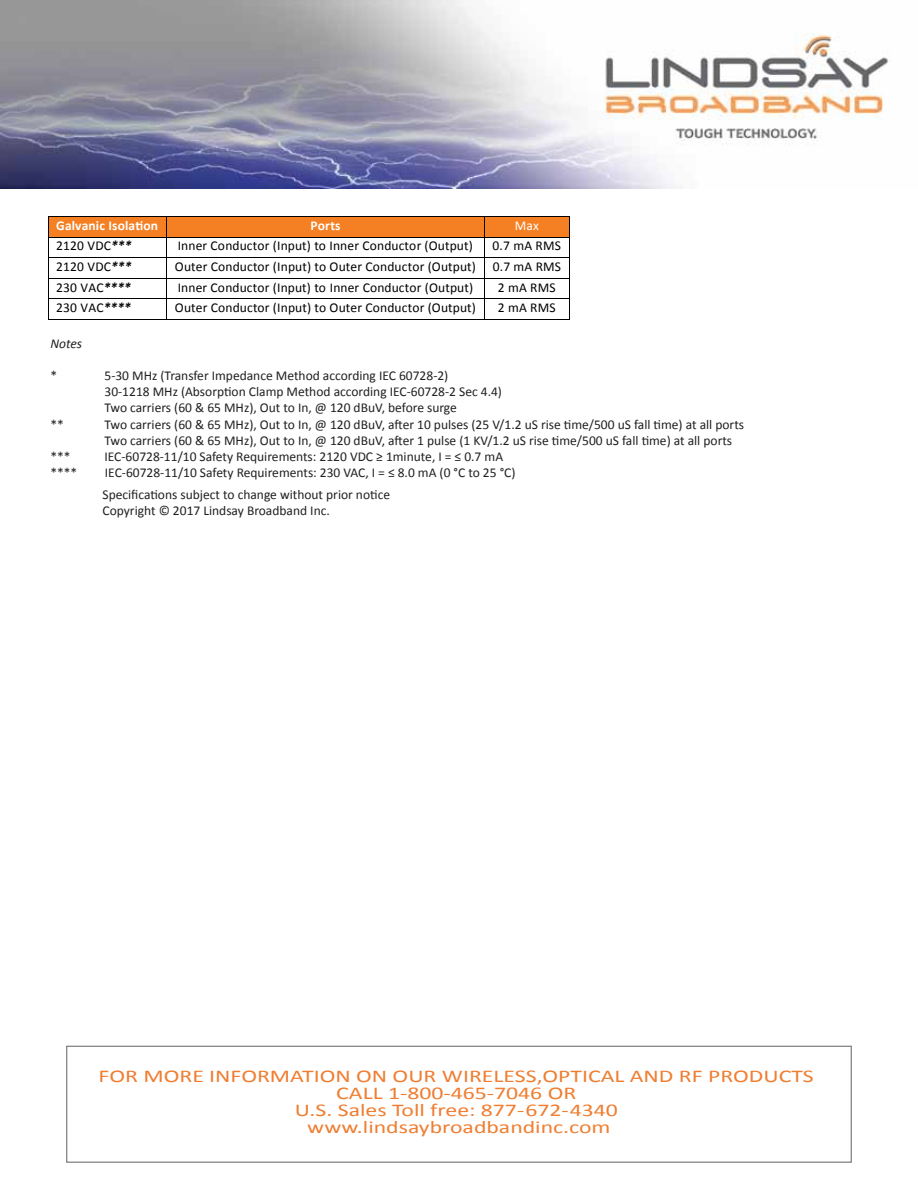
<style>
.page{position:relative;width:918px;height:1188px;background:#fff}
.page>*{position:absolute;margin:0;border:0;box-sizing:border-box;transform-origin:0 0}
.t1{font:18px/17.1px "Calibri";color:#ef7e31;text-align:center;scale:1.32 1}
.t2{font:13.5px/16.2px "Calibri";color:#231f20}
.t3{font:13.5px "Calibri";letter-spacing:.01em;color:#010101}
.t4{font:700 13.5px "Calibri";letter-spacing:.015em;color:#fff}
.t5{font:italic 13.5px "Calibri";color:#231f20}
.t6{font:13.5px "Calibri";color:#fff}
.s1{font-weight:700;font-style:italic}
</style>
<div class="page">
<img style="left:0;top:0;width:888px;height:189px">
<div style="left:48px;top:217px;width:118px;height:20px;background:#f48023"></div>
<div style="left:167px;top:217px;width:317px;height:20px;background:#f48023"></div>
<div style="left:485px;top:217px;width:84px;height:20px;background:#f48023"></div>
<hr style="left:48px;top:216px;width:118px;height:1px;background:#010101">
<hr style="left:167px;top:216px;width:317px;height:1px;background:#010101">
<hr style="left:485px;top:216px;width:84px;height:1px;background:#010101">
<hr style="left:48px;top:237px;width:118px;height:1px;background:#010101">
<hr style="left:167px;top:237px;width:317px;height:1px;background:#010101">
<hr style="left:485px;top:237px;width:84px;height:1px;background:#010101">
<hr style="left:48px;top:257px;width:118px;height:1px;background:#010101">
<hr style="left:167px;top:257px;width:317px;height:1px;background:#010101">
<hr style="left:485px;top:257px;width:84px;height:1px;background:#010101">
<hr style="left:48px;top:278px;width:118px;height:1px;background:#010101">
<hr style="left:167px;top:278px;width:317px;height:1px;background:#010101">
<hr style="left:485px;top:278px;width:84px;height:1px;background:#010101">
<hr style="left:48px;top:299px;width:118px;height:1px;background:#010101">
<hr style="left:167px;top:299px;width:317px;height:1px;background:#010101">
<hr style="left:485px;top:299px;width:84px;height:1px;background:#010101">
<svg style="left:48px;top:217px;width:1px;height:102px"></svg>
<hr style="left:48px;top:319px;width:118px;height:1px;background:#010101">
<svg style="left:166px;top:216px;width:1px;height:104px"></svg>
<hr style="left:167px;top:319px;width:317px;height:1px;background:#010101">
<svg style="left:484px;top:216px;width:1px;height:104px"></svg>
<hr style="left:485px;top:319px;width:84px;height:1px;background:#010101">
<svg style="left:569px;top:216px;width:1px;height:104px"></svg>
<div style="left:66px;top:1046px;width:786px;height:117px;border:1px solid #797a7d"></div>
<p class="t4" style="left:56px;top:217px;width:103px">Galvanic Isolation</p>
<p class="t4" style="left:311px;top:217px;width:32px">Ports</p>
<p class="t6" style="left:515px;top:217px;width:26px">Max</p>
<p class="t3" style="left:56px;top:237px;width:77px">2120 VDC<span class="s1">***</span></p>
<p class="t3" style="left:178px;top:237px;width:297px">Inner Conductor (Input) to Inner Conductor (Output)</p>
<p class="t3" style="left:493px;top:237px;width:70px">0.7 mA RMS</p>
<p class="t3" style="left:56px;top:258px;width:77px">2120 VDC<span class="s1">***</span></p>
<p class="t3" style="left:175px;top:258px;width:388px">Outer Conductor (Input) to Outer Conductor (Output) 0.7 mA RMS</p>
<p class="t3" style="left:56px;top:278px;width:76px">230 VAC<span class="s1">****</span></p>
<p class="t3" style="left:178px;top:278px;width:297px">Inner Conductor (Input) to Inner Conductor (Output)</p>
<p class="t3" style="left:498px;top:278px;width:59px">2 mA RMS</p>
<p class="t3" style="left:56px;top:299px;width:76px">230 VAC<span class="s1">****</span></p>
<p class="t3" style="left:175px;top:299px;width:303px">Outer Conductor (Input) to Outer Conductor (Output)</p>
<p class="t3" style="left:498px;top:299px;width:59px">2 mA RMS</p>
<p class="t5" style="left:50px;top:334px;width:33px">Notes</p>
<p class="t2" style="left:50px;top:368px;width:8px">*</p>
<p class="t2" style="left:104px;top:368px;width:399px">5-30 MHz (Transfer Impedance Method according IEC 60728-2)<br>30-1218 MHz (Absorption Clamp Method according IEC-60728-2 Sec 4.4)<br>Two carriers (60 &amp; 65 MHz), Out to In, @ 120 dBuV, before surge</p>
<p class="t2" style="left:50px;top:416px;width:15px">**</p>
<p class="t2" style="left:104px;top:416px;width:641px">Two carriers (60 &amp; 65 MHz), Out to In, @ 120 dBuV, after 10 pulses (25 V/1.2 uS rise time/500 uS fall time) at all ports<br>Two carriers (60 &amp; 65 MHz), Out to In, @ 120 dBuV, after 1 pulse (1 KV/1.2 uS rise time/500 uS fall time) at all ports</p>
<p class="t2" style="left:50px;top:449px;width:22px">***</p>
<p class="t2" style="left:104px;top:449px;width:400px">IEC-60728-11/10 Safety Requirements: 2120 VDC ≥ 1minute, I = ≤ 0.7 mA</p>
<p class="t2" style="left:50px;top:465px;width:28px">****</p>
<p class="t2" style="left:105px;top:465px;width:412px">IEC-60728-11/10 Safety Requirements: 230 VAC, I = ≤ 8.0 mA (0 °C to 25 °C)</p>
<p class="t2" style="left:102px;top:487px;width:289px">Specifications subject to change without prior notice<br>Copyright © 2017 Lindsay Broadband Inc.</p>
<h1 class="t1" style="left:99px;top:1068px;width:543px">FOR MORE INFORMATION ON OUR WIRELESS,OPTICAL AND RF PRODUCTS CALL 1-800-465-7046 OR<br>U.S. Sales Toll free: 877-672-4340<br>www.lindsaybroadbandinc.com</h1>
</div>
